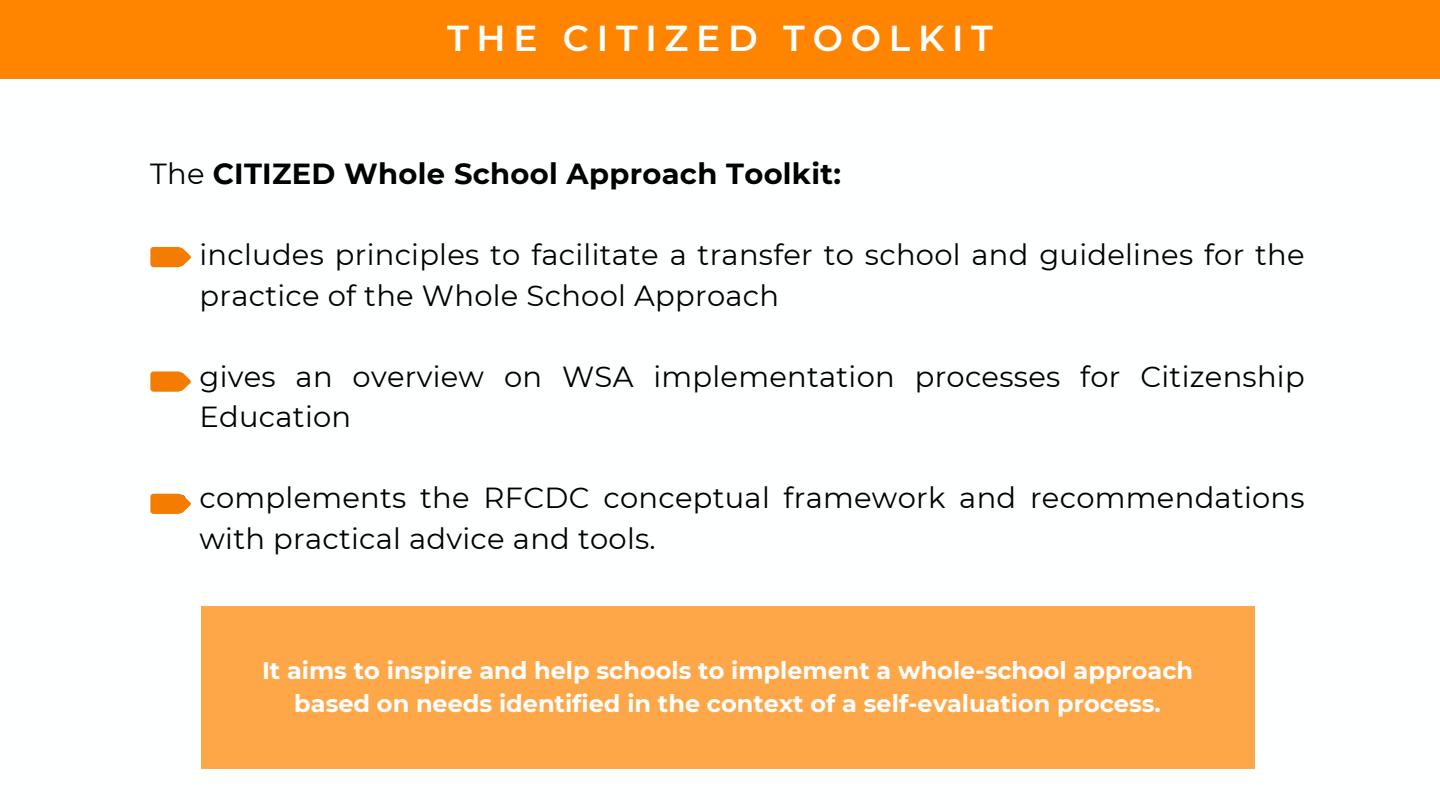
<style>
.page{position:relative;width:1440px;height:810px;background:#fff}
.page>*{position:absolute;margin:0;border:0;box-sizing:border-box;transform-origin:0 0}
.t1{font:600 36px "Montserrat";letter-spacing:.215em;color:#fff}
.t2{font:29px/40.5px "Montserrat";letter-spacing:.01em;color:#000}
.t3{font:700 29px "Montserrat";letter-spacing:.01em;color:#000}
.t4{font:700 24px/33px "Montserrat";color:#fff;text-align:center}
.s1{font-weight:400}
</style>
<div class="page">
<svg style="left:150px;top:247px;width:41px;height:20px"></svg>
<div style="left:0;top:0;width:1440px;height:79px;background:#ff8500"></div>
<svg style="left:150px;top:494px;width:41px;height:20px"></svg>
<svg style="left:150px;top:371px;width:41px;height:21px"></svg>
<div style="left:201px;top:606px;width:1053px;height:163px;background:#fea748"></div>
<p class="t1" style="left:447px;top:16px;width:547px">THE CITIZED TOOLKIT</p>
<h2 class="t3" style="left:150px;top:156px;width:692px"><span class="s1">The</span> CITIZED Whole School Approach Toolkit:</h2>
<p class="t2" style="left:200px;top:235px;width:1107px">includes principles to facilitate a transfer to school and guidelines for the practice of the Whole School Approach</p>
<p class="t2" style="left:200px;top:356px;width:1107px">gives an overview on WSA implementation processes for Citizenship<br>Education</p>
<p class="t2" style="left:200px;top:478px;width:1107px">complements the RFCDC conceptual framework and recommendations with practical advice and tools.</p>
<p class="t4" style="left:262px;top:654px;width:933px">It aims to inspire and help schools to implement a whole-school approach based on needs identified in the context of a self-evaluation process.</p>
</div>
